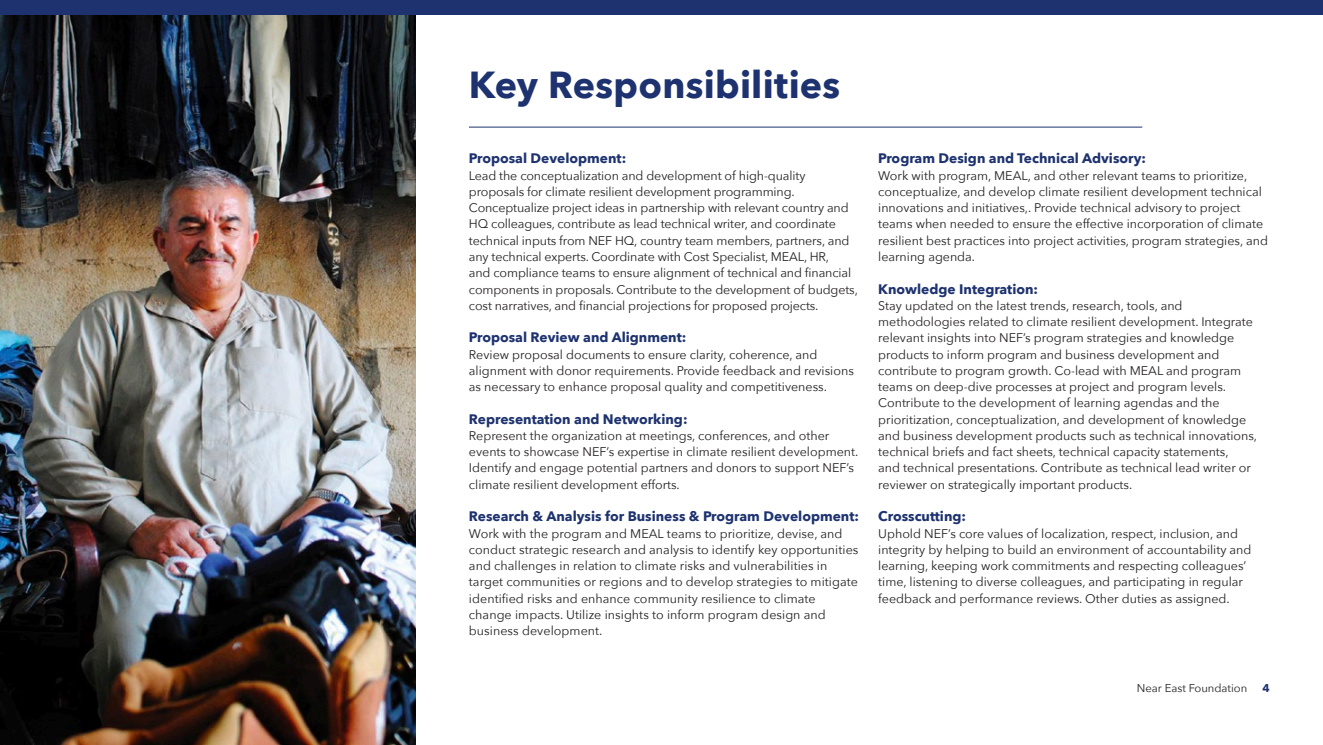
<style>
.page{position:relative;width:1323px;height:745px;background:#fff}
.page>*{position:absolute;margin:0;border:0;box-sizing:border-box;transform-origin:0 0}
.Paragraph_Style_1{font:700 37.5px "Avenir Next";letter-spacing:.005em;color:#1d326f}
.Body_Copy{font:700 13.75px "Avenir Next";color:#1d326f}
.Body_Copy-2{font:12.5px/16.2px "Avenir Next";color:#231f20}
.t1{font:11.25px "Avenir Next";color:#231f20}
.t2{font:700 11.25px "Avenir Next";color:#1d326f}
</style>
<div class="page">
<img style="left:0;top:14px;width:416px;height:730px">
<div style="left:0;top:0;width:1323px;height:14px;background:#1d326f"></div>
<hr style="left:469px;top:127px;width:673px;height:1px;background:#1d326f">
<p class="Paragraph_Style_1" style="left:469px;top:53px;width:373px">Key Responsibilities</p>
<p class="Body_Copy" style="left:469px;top:146px;width:159px">Proposal Development:</p>
<p class="Body_Copy-2" style="left:469px;top:166px;width:390px">Lead the conceptualization and development of high-quality proposals for climate resilient development programming.<br>Conceptualize project ideas in partnership with relevant country and HQ colleagues, contribute as lead technical writer, and coordinate technical inputs from NEF HQ, country team members, partners, and any technical experts. Coordinate with Cost Specialist, MEAL, HR,<br>and compliance teams to ensure alignment of technical and financial components in proposals. Contribute to the development of budgets, cost narratives, and financial projections for proposed projects.</p>
<p class="Body_Copy" style="left:469px;top:325px;width:219px">Proposal Review and Alignment:</p>
<p class="Body_Copy-2" style="left:469px;top:345px;width:386px">Review proposal documents to ensure clarity, coherence, and alignment with donor requirements. Provide feedback and revisions as necessary to enhance proposal quality and competitiveness.</p>
<p class="Body_Copy" style="left:469px;top:406px;width:220px">Representation and Networking:</p>
<p class="Body_Copy-2" style="left:469px;top:426px;width:391px">Represent the organization at meetings, conferences, and other events to showcase NEF’s expertise in climate resilient development.<br>Identify and engage potential partners and donors to support NEF’s climate resilient development efforts.</p>
<p class="Body_Copy" style="left:469px;top:504px;width:392px">Research &amp; Analysis for Business &amp; Program Development:</p>
<p class="Body_Copy-2" style="left:469px;top:524px;width:391px">Work with the program and MEAL teams to prioritize, devise, and conduct strategic research and analysis to identify key opportunities and challenges in relation to climate risks and vulnerabilities in target communities or regions and to develop strategies to mitigate identified risks and enhance community resilience to climate change impacts. Utilize insights to inform program design and business development.</p>
<p class="Body_Copy" style="left:878px;top:146px;width:269px">Program Design and Technical Advisory:</p>
<p class="Body_Copy-2" style="left:878px;top:166px;width:391px">Work with program, MEAL, and other relevant teams to prioritize, conceptualize, and develop climate resilient development technical innovations and initiatives,. Provide technical advisory to project teams when needed to ensure the effective incorporation of climate resilient best practices into project activities, program strategies, and learning agenda.</p>
<p class="Body_Copy" style="left:878px;top:276px;width:161px">Knowledge Integration:</p>
<p class="Body_Copy-2" style="left:878px;top:296px;width:380px">Stay updated on the latest trends, research, tools, and methodologies related to climate resilient development. Integrate relevant insights into NEF’s program strategies and knowledge products to inform program and business development and contribute to program growth. Co-lead with MEAL and program teams on deep-dive processes at project and program levels.<br>Contribute to the development of learning agendas and the prioritization, conceptualization, and development of knowledge and business development products such as technical innovations, technical briefs and fact sheets, technical capacity statements,<br>and technical presentations. Contribute as technical lead writer or reviewer on strategically important products.</p>
<p class="Body_Copy" style="left:878px;top:504px;width:89px">Crosscutting:</p>
<p class="Body_Copy-2" style="left:878px;top:524px;width:375px">Uphold NEF’s core values of localization, respect, inclusion, and integrity by helping to build an environment of accountability and learning, keeping work commitments and respecting colleagues’ time, listening to diverse colleagues, and participating in regular feedback and performance reviews. Other duties as assigned.</p>
<p class="t1" style="left:1137px;top:678px;width:112px">Near East Foundation</p>
<p class="t2" style="left:1262px;top:677px;width:9px">4</p>
</div>
